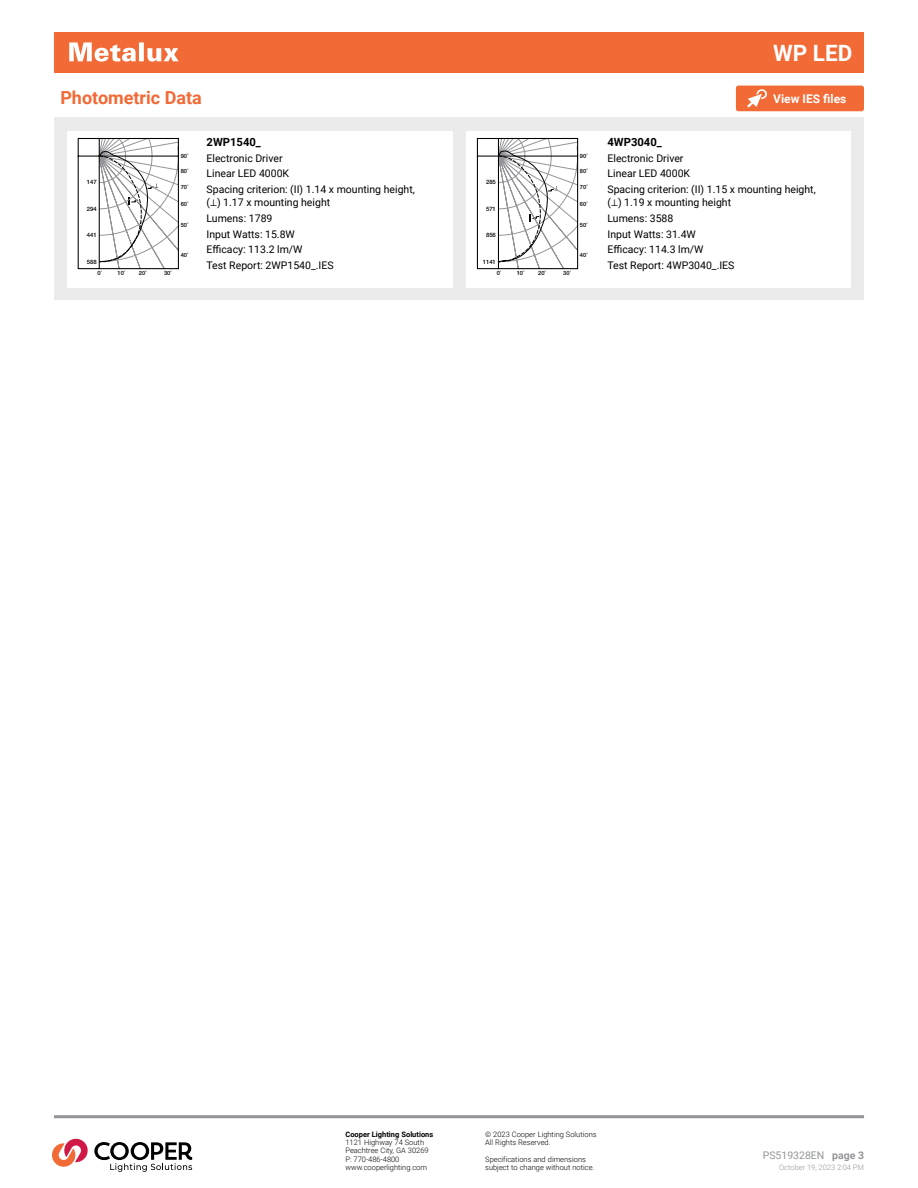
<style>
.page{position:relative;width:918px;height:1188px;background:#fff}
.page>*{position:absolute;margin:0;border:0;box-sizing:border-box;transform-origin:0 0}
.t1{font:700 22.5px "Roboto";color:#fff}
.t2{font:700 18px "Roboto";color:#f26a36}
.t3{font:700 12px "Roboto";color:#fff}
.t4{font:700 11.25px "Roboto";color:#000}
.t5{font:10.5px/15.9px "Roboto";color:#000}
.t6{font:10.5px "Roboto";color:#939598}
.t7{font:300 7.5px/8.2px "Roboto";color:#000}
.t8{font:700 7.5px "Roboto";color:#000}
.t9{font:300 7.5px "Roboto";color:#939598}
.t10{font:500 6px "Helvetica Neue LT Std";letter-spacing:-.005em;color:#000}
.t11{font:500 5.85px "Helvetica Neue LT Std";color:#000}
.s1{font-weight:700}
</style>
<div class="page">
<div style="left:54px;top:32px;width:810px;height:41px;background:#f26a36"></div>
<hr style="left:54px;top:1115px;width:810px;height:3px;background:#939598">
<svg style="left:52px;top:1138px;width:140px;height:34px"></svg>
<svg style="left:69px;top:42px;width:110px;height:20px"></svg>
<div style="left:54px;top:118px;width:810px;height:182px;background:#ebebec"></div>
<div style="left:736px;top:86px;width:128px;height:25px;background:#f26a36;border-radius:2px"></div>
<svg style="left:747px;top:89px;width:20px;height:19px"></svg>
<div style="left:68px;top:131px;width:384px;height:156px;background:#fff"></div>
<div style="left:466px;top:131px;width:384px;height:156px;background:#fff"></div>
<svg style="left:78px;top:138px;width:101px;height:132px"></svg>
<svg style="left:477px;top:138px;width:102px;height:132px"></svg>
<h1 class="t1" style="left:773px;top:38px;width:81px">WP LED</h1>
<h2 class="t2" style="left:60px;top:85px;width:143px">Photometric Data</h2>
<p class="t3" style="left:773px;top:90px;width:75px">View IES files</p>
<p class="t4" style="left:207px;top:135px;width:56px">2WP1540_</p>
<p class="t5" style="left:207px;top:150px;width:210px">Electronic Driver<br>Linear LED 4000K<br>Spacing criterion: (II) 1.14 x mounting height,</p>
<p class="t5" style="left:207px;top:194px;width:129px">(⊥) 1.17 x mounting height<br>Lumens: 1789<br>Input Watts: 15.8W<br>Efficacy: 113.2 lm/W<br>Test Report: 2WP1540_.IES</p>
<p class="t4" style="left:608px;top:135px;width:56px">4WP3040_</p>
<p class="t5" style="left:608px;top:150px;width:210px">Electronic Driver<br>Linear LED 4000K<br>Spacing criterion: (II) 1.15 x mounting height,</p>
<p class="t5" style="left:608px;top:194px;width:129px">(⊥) 1.19 x mounting height<br>Lumens: 3588<br>Input Watts: 31.4W<br>Efficacy: 114.3 lm/W<br>Test Report: 4WP3040_.IES</p>
<p class="t11" style="left:181px;top:153px;width:9px">90˚</p>
<p class="t11" style="left:580px;top:153px;width:9px">90˚</p>
<p class="t11" style="left:181px;top:168px;width:9px">80˚</p>
<p class="t11" style="left:181px;top:201px;width:9px">60˚</p>
<p class="t11" style="left:580px;top:168px;width:9px">80˚</p>
<p class="t11" style="left:580px;top:201px;width:9px">60˚</p>
<p class="t10" style="left:486px;top:178px;width:11px">285</p>
<p class="t10" style="left:87px;top:178px;width:11px">147</p>
<p class="t11" style="left:181px;top:183px;width:9px">70˚</p>
<p class="t11" style="left:580px;top:183px;width:9px">70˚</p>
<p class="t10" style="left:87px;top:205px;width:11px">294</p>
<p class="t10" style="left:87px;top:231px;width:11px">441</p>
<p class="t10" style="left:87px;top:258px;width:11px">588</p>
<p class="t10" style="left:486px;top:205px;width:11px">571</p>
<p class="t10" style="left:486px;top:231px;width:11px">856</p>
<p class="t10" style="left:483px;top:258px;width:15px">1141</p>
<p class="t11" style="left:181px;top:221px;width:9px">50˚</p>
<p class="t11" style="left:580px;top:221px;width:9px">50˚</p>
<p class="t11" style="left:181px;top:252px;width:9px">40˚</p>
<p class="t11" style="left:580px;top:252px;width:9px">40˚</p>
<p class="t11" style="left:98px;top:270px;width:6px">0˚</p>
<p class="t11" style="left:164px;top:270px;width:9px">30˚</p>
<p class="t11" style="left:117px;top:270px;width:9px">10˚</p>
<p class="t11" style="left:139px;top:270px;width:9px">20˚</p>
<p class="t11" style="left:497px;top:270px;width:6px">0˚</p>
<p class="t11" style="left:563px;top:270px;width:9px">30˚</p>
<p class="t11" style="left:517px;top:270px;width:9px">10˚</p>
<p class="t11" style="left:538px;top:270px;width:9px">20˚</p>
<p class="t8" style="left:345px;top:1129px;width:89px">Cooper Lighting Solutions</p>
<p class="t7" style="left:345px;top:1138px;width:85px">1121 Highway 74 South<br>Peachtree City, GA 30269<br>P: 770-486-4800 www.cooperlighting.com</p>
<p class="t7" style="left:485px;top:1130px;width:113px">© 2023 Cooper Lighting Solutions<br>All Rights Reserved.</p>
<p class="t7" style="left:485px;top:1155px;width:111px">Specifications and dimensions subject to change without notice.</p>
<p class="t6" style="left:763px;top:1148px;width:103px">PS519328EN <span class="s1">page 3</span></p>
<p class="t9" style="left:779px;top:1162px;width:86px">October 19, 2023 2:04 PM</p>
</div>
